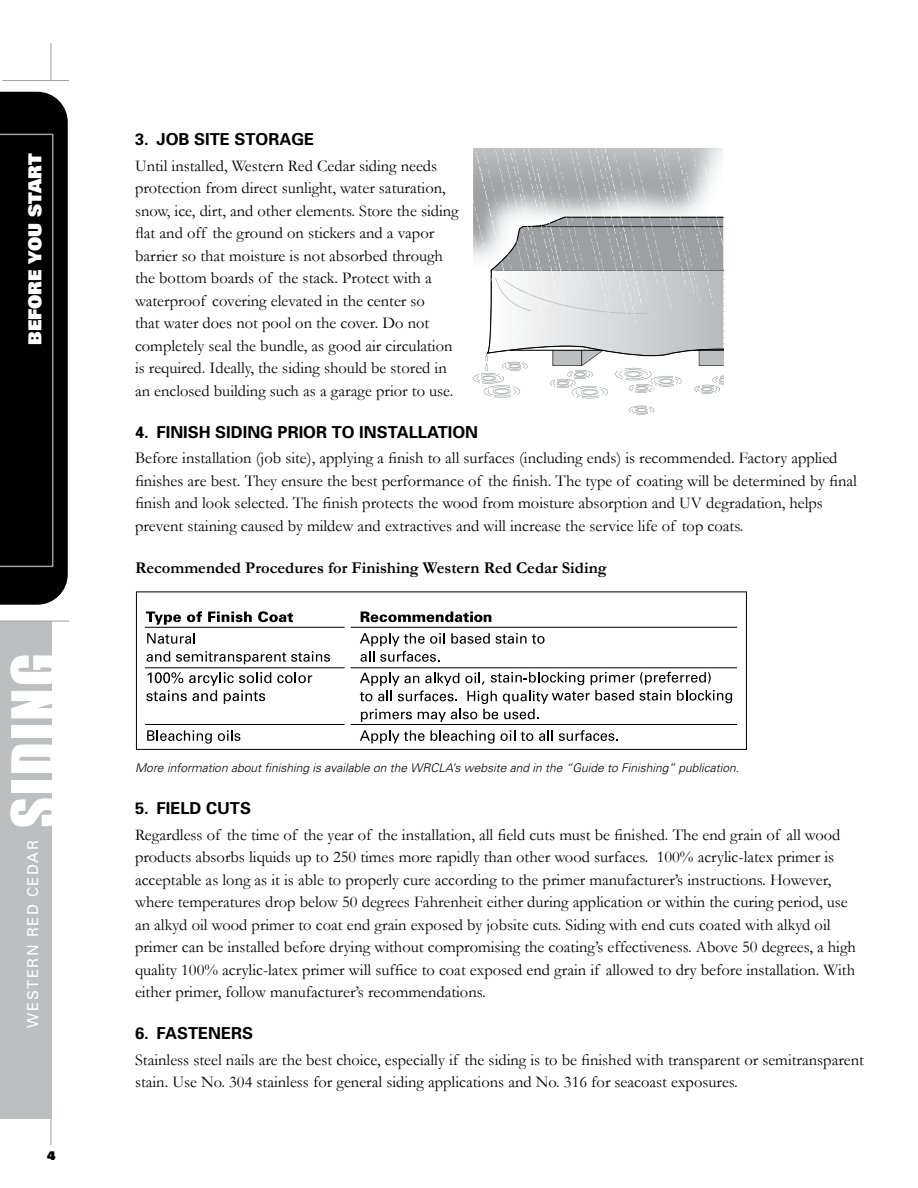
<style>
.page{position:relative;width:918px;height:1188px;background:#fff}
.page>*{position:absolute;margin:0;border:0;box-sizing:border-box;transform-origin:0 0}
.t1{font:60px "Impact";letter-spacing:.035em;color:#fff}
.t2{font:900 18px "Univers";color:#fff}
.t3{font:16.5px/22.5px "Garamond";color:#000}
.t4{font:700 16.5px "Univers";color:#000}
.t5{font:700 16.5px "Garamond";color:#000}
.t6{font:15px "Univers";letter-spacing:.1em;color:#fff}
.t7{font:italic 300 12px "Univers";color:#000}
.t8{font:900 12px "Univers";color:#000}
</style>
<div class="page">
<svg style="left:473px;top:148px;width:251px;height:267px"></svg>
<hr style="left:51px;top:44px;width:1px;height:1101px;background:#9d9fa2">
<hr style="left:917px;top:44px;width:1px;height:1101px;background:#9d9fa2">
<div style="left:0;top:621px;width:51px;height:497px;background:#bcbec0"></div>
<div style="left:43px;top:81px;width:51px;height:540px;background:#fff"></div>
<svg style="left:0;top:92px;width:68px;height:513px;background:#0b0b0b"></svg>
<hr style="left:2px;top:80px;width:67px;height:1px;background:#9d9fa2">
<hr style="left:0;top:621px;width:69px;height:1px;background:#9d9fa2">
<svg style="left:146px;top:612px;width:35px;height:13px"></svg>
<svg style="left:187px;top:611px;width:15px;height:11px"></svg>
<svg style="left:208px;top:612px;width:44px;height:10px"></svg>
<svg style="left:258px;top:611px;width:35px;height:11px"></svg>
<svg style="left:361px;top:612px;width:130px;height:10px"></svg>
<svg style="left:147px;top:633px;width:48px;height:11px"></svg>
<svg style="left:451px;top:633px;width:39px;height:11px"></svg>
<svg style="left:496px;top:633px;width:49px;height:11px"></svg>
<svg style="left:147px;top:651px;width:23px;height:11px"></svg>
<svg style="left:176px;top:651px;width:154px;height:13px"></svg>
<svg style="left:360px;top:633px;width:85px;height:29px"></svg>
<svg style="left:360px;top:672px;width:372px;height:50px"></svg>
<svg style="left:147px;top:730px;width:65px;height:14px"></svg>
<svg style="left:218px;top:730px;width:22px;height:11px"></svg>
<svg style="left:360px;top:730px;width:135px;height:14px"></svg>
<svg style="left:501px;top:730px;width:14px;height:11px"></svg>
<svg style="left:521px;top:732px;width:12px;height:9px"></svg>
<svg style="left:539px;top:730px;width:14px;height:11px"></svg>
<svg style="left:559px;top:730px;width:59px;height:11px"></svg>
<hr style="left:145px;top:627px;width:592px;height:1px;background:#000">
<hr style="left:145px;top:668px;width:592px;height:1px;background:#000">
<hr style="left:145px;top:724px;width:592px;height:1px;background:#000">
<div style="left:136px;top:592px;width:611px;height:158px;border:1px solid #000"></div>
<div style="left:345px;top:609px;width:6px;height:132px;background:#fff"></div>
<svg style="left:277px;top:672px;width:35px;height:11px"></svg>
<svg style="left:146px;top:672px;width:125px;height:32px"></svg>
<p class="t2" style="left:23px;top:345px;width:193px;rotate:-90deg">BEFORE YOU START</p>
<h1 class="t1" style="left:-11px;top:828px;width:176px;rotate:-90deg">SIDING</h1>
<p class="t6" style="left:24px;top:1028px;width:189px;rotate:-90deg">WESTERN RED CEDAR</p>
<p class="t8" style="left:47px;top:1148px;width:10px">4</p>
<p class="t4" style="left:135px;top:129px;width:181px">3. JOB SITE STORAGE</p>
<p class="t3" style="left:135px;top:154px;width:325px">Until installed, Western Red Cedar siding needs protection from direct sunlight, water saturation, snow, ice, dirt, and other elements. Store the siding flat and off the ground on stickers and a vapor barrier so that moisture is not absorbed through the bottom boards of the stack. Protect with a waterproof covering elevated in the center so<br>that water does not pool on the cover. Do not completely seal the bundle, as good air circulation is required. Ideally, the siding should be stored in an enclosed building such as a garage prior to use.</p>
<p class="t4" style="left:135px;top:421px;width:345px">4. FINISH SIDING PRIOR TO INSTALLATION</p>
<p class="t3" style="left:135px;top:447px;width:724px">Before installation (job site), applying a finish to all surfaces (including ends) is recommended. Factory applied finishes are best. They ensure the best performance of the finish. The type of coating will be determined by final finish and look selected. The finish protects the wood from moisture absorption and UV degradation, helps prevent staining caused by mildew and extractives and will increase the service life of top coats.</p>
<p class="t5" style="left:135px;top:558px;width:473px">Recommended Procedures for Finishing Western Red Cedar Siding</p>
<p class="t7" style="left:135px;top:761px;width:606px">More information about finishing is available on the WRCLA’s website and in the “Guide to Finishing” publication.</p>
<p class="t4" style="left:135px;top:798px;width:41px">5. FIELD</p>
<p class="t4" style="left:206px;top:798px;width:35px">CUTS</p>
<p class="t3" style="left:135px;top:823px;width:722px">Regardless of the time of the year of the installation, all field cuts must be finished. The end grain of all wood products absorbs liquids up to 250 times more rapidly than other wood surfaces. 100% acrylic-latex primer is acceptable as long as it is able to properly cure according to the primer manufacturer’s instructions. However, where temperatures drop below 50 degrees Fahrenheit either during application or within the curing period, use an alkyd oil wood primer to coat end grain exposed by jobsite cuts. Siding with end cuts coated with alkyd oil primer can be installed before drying without compromising the coating’s effectiveness. Above 50 degrees, a high quality 100% acrylic-latex primer will suffice to coat exposed end grain if allowed to dry before installation. With either primer, follow manufacturer’s recommendations.</p>
<p class="t4" style="left:135px;top:1023px;width:43px">6. FASTENERS</p>
<p class="t3" style="left:135px;top:1048px;width:730px">Stainless steel nails are the best choice, especially if the siding is to be finished with transparent or semitransparent stain. Use No. 304 stainless for general siding applications and No. 316 for seacoast exposures.</p>
</div>
